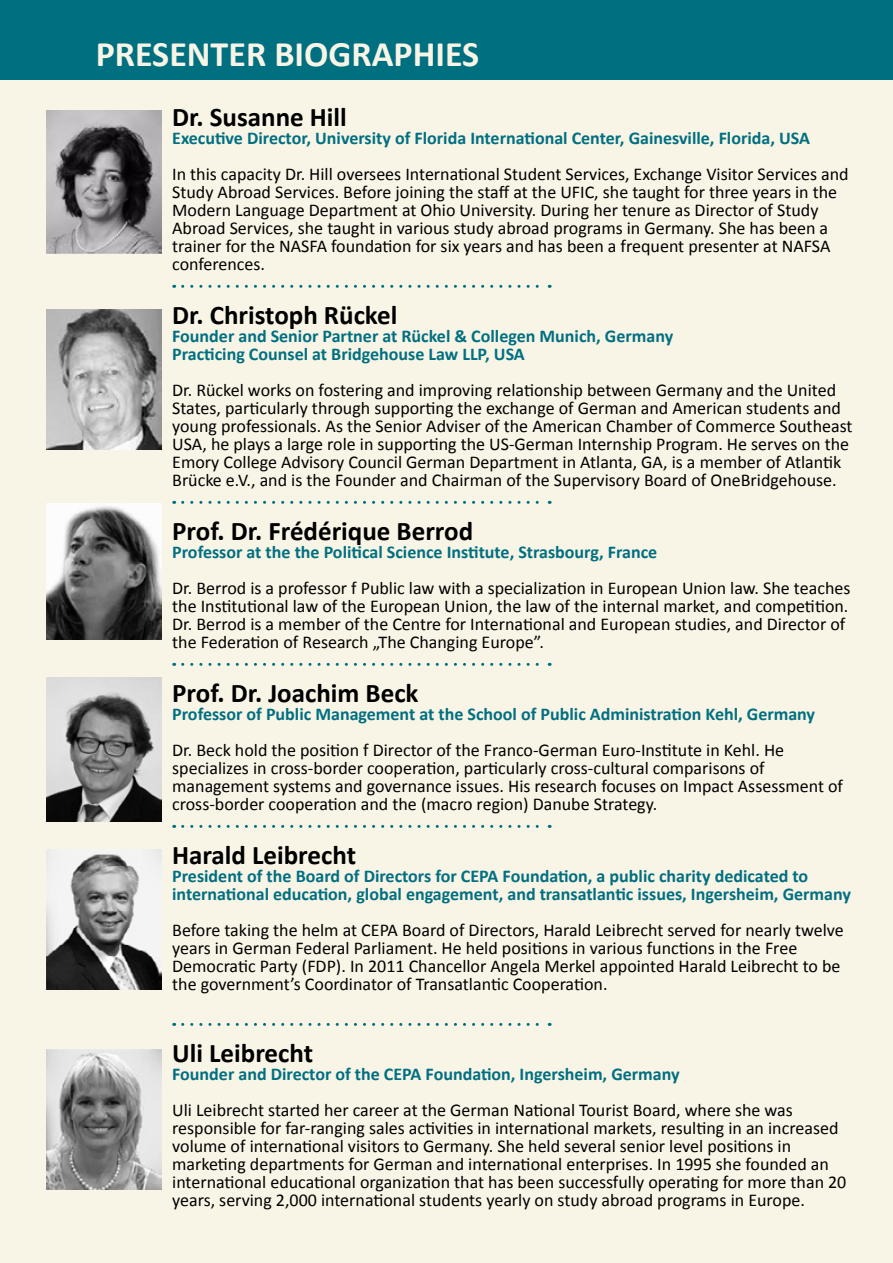
<style>
.page{position:relative;width:893px;height:1263px;background:#f8f4e6}
.page>*{position:absolute;margin:0;border:0;box-sizing:border-box;transform-origin:0 0}
.t1{font:700 36px "Calibri";color:#f8f4e6}
.t2{font:700 27px "Calibri";color:#000}
.t3{font:18px/18px "Calibri";color:#000}
.t4{font:700 18px/18px "Calibri";color:#006f80}
</style>
<div class="page">
<div style="left:0;top:0;width:893px;height:79px;background:#006f80"></div>
<svg style="left:183px;top:285px;width:367px;height:3px"></svg>
<svg style="left:183px;top:501px;width:367px;height:3px"></svg>
<svg style="left:183px;top:663px;width:367px;height:3px"></svg>
<svg style="left:183px;top:825px;width:367px;height:3px"></svg>
<svg style="left:183px;top:1023px;width:367px;height:3px"></svg>
<img style="left:47px;top:111px;width:115px;height:143px">
<img style="left:47px;top:310px;width:115px;height:139px">
<img style="left:47px;top:678px;width:115px;height:143px">
<img style="left:47px;top:849px;width:115px;height:140px">
<img style="left:47px;top:1049px;width:115px;height:140px">
<img style="left:47px;top:504px;width:115px;height:135px">
<h1 class="t1" style="left:96px;top:31px;width:385px">PRESENTER BIOGRAPHIES</h1>
<h2 class="t2" style="left:172px;top:100px;width:176px">Dr. Susanne Hill</h2>
<p class="t4" style="left:172px;top:129px;width:639px">Executive Director, University of Florida International Center, Gainesville, Florida, USA</p>
<p class="t3" style="left:172px;top:165px;width:678px">In this capacity Dr. Hill oversees International Student Services, Exchange Visitor Services and Study Abroad Services. Before joining the staff at the UFIC, she taught for three years in the Modern Language Department at Ohio University. During her tenure as Director of Study Abroad Services, she taught in various study abroad programs in Germany. She has been a trainer for the NASFA foundation for six years and has been a frequent presenter at NAFSA conferences.</p>
<h2 class="t2" style="left:172px;top:298px;width:227px">Dr. Christoph Rückel</h2>
<p class="t4" style="left:172px;top:327px;width:502px">Founder and Senior Partner at Rückel &amp; Collegen Munich, Germany<br>Practicing Counsel at Bridgehouse Law LLP, USA</p>
<p class="t3" style="left:172px;top:381px;width:682px">Dr. Rückel works on fostering and improving relationship between Germany and the United States, particularly through supporting the exchange of German and American students and young professionals. As the Senior Adviser of the American Chamber of Commerce Southeast USA, he plays a large role in supporting the US-German Internship Program. He serves on the Emory College Advisory Council German Department in Atlanta, GA, is a member of Atlantik Brücke e.V., and is the Founder and Chairman of the Supervisory Board of OneBridgehouse.</p>
<h2 class="t2" style="left:172px;top:514px;width:303px">Prof. Dr. Frédérique Berrod</h2>
<p class="t4" style="left:172px;top:543px;width:487px">Professor at the the Political Science Institute, Strasbourg, France</p>
<p class="t3" style="left:172px;top:579px;width:680px">Dr. Berrod is a professor f Public law with a specialization in European Union law. She teaches the Institutional law of the European Union, the law of the internal market, and competition.<br>Dr. Berrod is a member of the Centre for International and European studies, and Director of the Federation of Research „The Changing Europe”.</p>
<h2 class="t2" style="left:172px;top:676px;width:248px">Prof. Dr. Joachim Beck</h2>
<p class="t4" style="left:172px;top:705px;width:644px">Professor of Public Management at the School of Public Administration Kehl, Germany</p>
<p class="t3" style="left:172px;top:741px;width:672px">Dr. Beck hold the position f Director of the Franco-German Euro-Institute in Kehl. He specializes in cross-border cooperation, particularly cross-cultural comparisons of management systems and governance issues. His research focuses on Impact Assessment of cross-border cooperation and the (macro region) Danube Strategy.</p>
<h2 class="t2" style="left:172px;top:838px;width:185px">Harald Leibrecht</h2>
<p class="t4" style="left:172px;top:867px;width:680px">President of the Board of Directors for CEPA Foundation, a public charity dedicated to international education, global engagement, and transatlantic issues, Ingersheim, Germany</p>
<p class="t3" style="left:172px;top:921px;width:673px">Before taking the helm at CEPA Board of Directors, Harald Leibrecht served for nearly twelve years in German Federal Parliament. He held positions in various functions in the Free Democratic Party (FDP). In 2011 Chancellor Angela Merkel appointed Harald Leibrecht to be the government’s Coordinator of Transatlantic Cooperation.</p>
<h2 class="t2" style="left:172px;top:1036px;width:142px">Uli Leibrecht</h2>
<p class="t4" style="left:172px;top:1065px;width:509px">Founder and Director of the CEPA Foundation, Ingersheim, Germany</p>
<p class="t3" style="left:172px;top:1101px;width:676px">Uli Leibrecht started her career at the German National Tourist Board, where she was responsible for far-ranging sales activities in international markets, resulting in an increased volume of international visitors to Germany. She held several senior level positions in marketing departments for German and international enterprises. In 1995 she founded an international educational organization that has been successfully operating for more than 20 years, serving 2,000 international students yearly on study abroad programs in Europe.</p>
</div>
